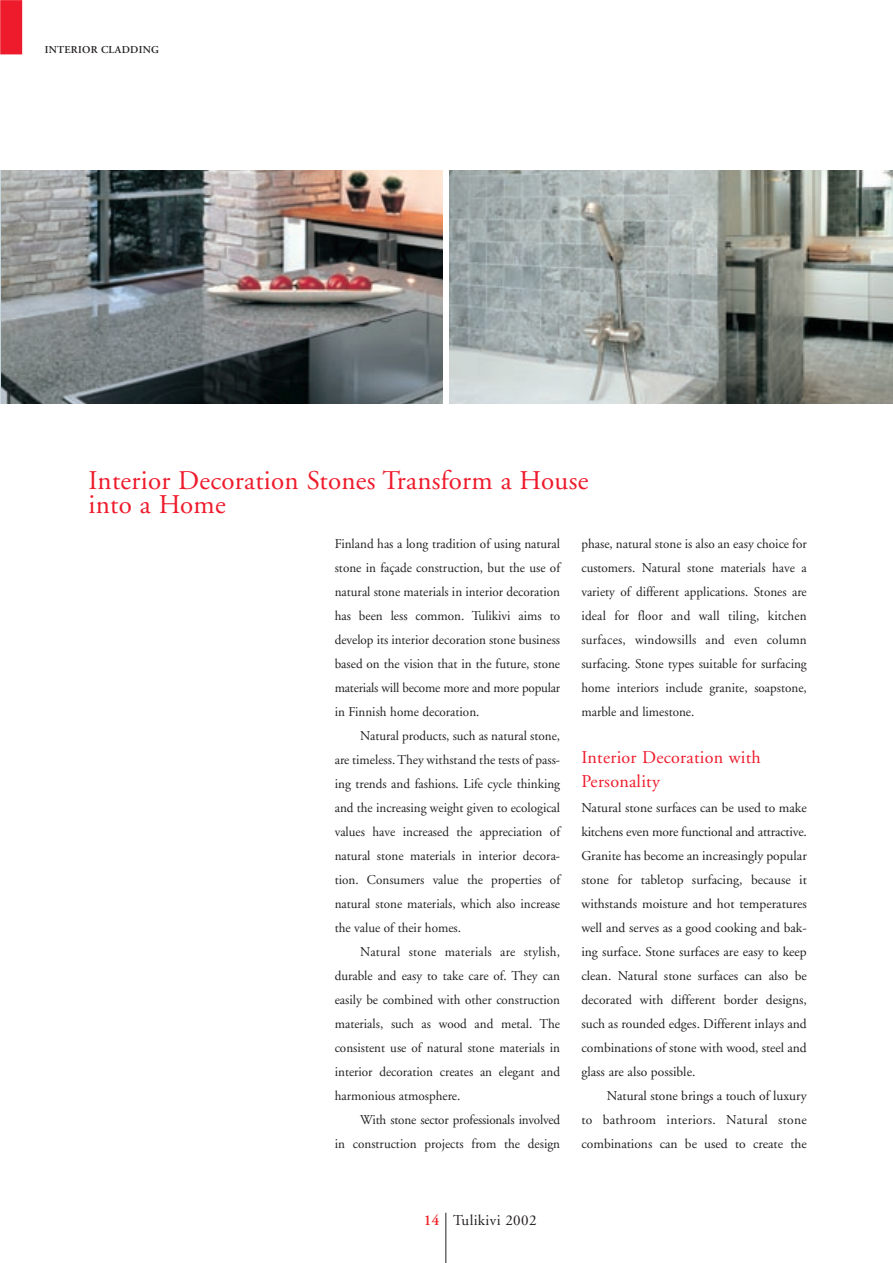
<style>
.page{position:relative;width:893px;height:1263px;background:#fff}
.page>*{position:absolute;margin:0;border:0;box-sizing:border-box;transform-origin:0 0}
.t1{font:27px/24px "Adobe Garamond";letter-spacing:.01em;color:#ee1b2c}
.t2{font:18px/24px "Adobe Garamond";letter-spacing:.015em;color:#ee1b2c}
.t3{font:15px "Adobe Garamond";letter-spacing:.025em;color:#231f20}
.t4{font:13.5px/24px "Adobe Garamond";color:#231f20;text-align:justify}
.t5{font:600 10.5px "Adobe Garamond";letter-spacing:.025em;color:#231f20}
.s1{font-weight:600;color:#ee1d23}
</style>
<div class="page">
<div style="left:1px;top:1px;width:20px;height:53px;background:#ee1b2c"></div>
<div style="left:0;top:0;width:22px;height:54px;border:2px solid #ee1b2c"></div>
<hr style="left:445px;top:1213px;width:1px;height:50px;background:#231f20">
<img style="left:2px;top:170px;width:441px;height:234px">
<img style="left:449px;top:170px;width:443px;height:234px">
<p class="t5" style="left:45px;top:46px;width:116px">INTERIOR CLADDING</p>
<h1 class="t1" style="left:88px;top:471px;width:501px">Interior Decoration Stones Transform a House into a Home</h1>
<p class="t4" style="left:335px;top:533px;width:227px">Finland has a long tradition of using natural stone in façade construction, but the use of natural stone materials in interior decoration has been less common. Tulikivi aims to develop its interior decoration stone business based on the vision that in the future, stone materials will become more and more popular in Finnish home decoration.</p>
<p class="t4" style="left:335px;top:725px;width:227px;text-indent:26px">Natural products, such as natural stone, are timeless. They withstand the tests of pass&shy;ing trends and fashions. Life cycle thinking and the increasing weight given to ecological values have increased the appreciation of natural stone materials in interior decora&shy;tion. Consumers value the properties of natural stone materials, which also increase the value of their homes.</p>
<p class="t4" style="left:335px;top:941px;width:227px;text-indent:26px">Natural stone materials are stylish, durable and easy to take care of. They can easily be combined with other construction materials, such as wood and metal. The consistent use of natural stone materials in interior decoration creates an elegant and harmonious atmosphere.</p>
<p class="t4" style="left:335px;top:1109px;width:227px;text-align:right">With stone sector professionals involved<br>in construction projects from the design</p>
<p class="t4" style="left:581px;top:533px;width:227px">phase, natural stone is also an easy choice for customers. Natural stone materials have a variety of different applications. Stones are ideal for floor and wall tiling, kitchen surfaces, windowsills and even column surfacing. Stone types suitable for surfacing home interiors include granite, soapstone, marble and limestone.</p>
<h2 class="t2" style="left:581px;top:746px;width:181px">Interior Decoration with<br>Personality</h2>
<p class="t4" style="left:581px;top:797px;width:227px">Natural stone surfaces can be used to make kitchens even more functional and attractive.<br>Granite has become an increasingly popular stone for tabletop surfacing, because it withstands moisture and hot temperatures well and serves as a good cooking and bak&shy;ing surface. Stone surfaces are easy to keep clean. Natural stone surfaces can also be decorated with different border designs, such as rounded edges. Different inlays and combinations of stone with wood, steel and glass are also possible.</p>
<p class="t4" style="left:581px;top:1085px;width:227px;text-indent:26px">Natural stone brings a touch of luxury to bathroom interiors. Natural stone combinations can be used to create the</p>
<p class="t3" style="left:423px;top:1214px;width:114px"><span class="s1">14</span> Tulikivi 2002</p>
</div>
